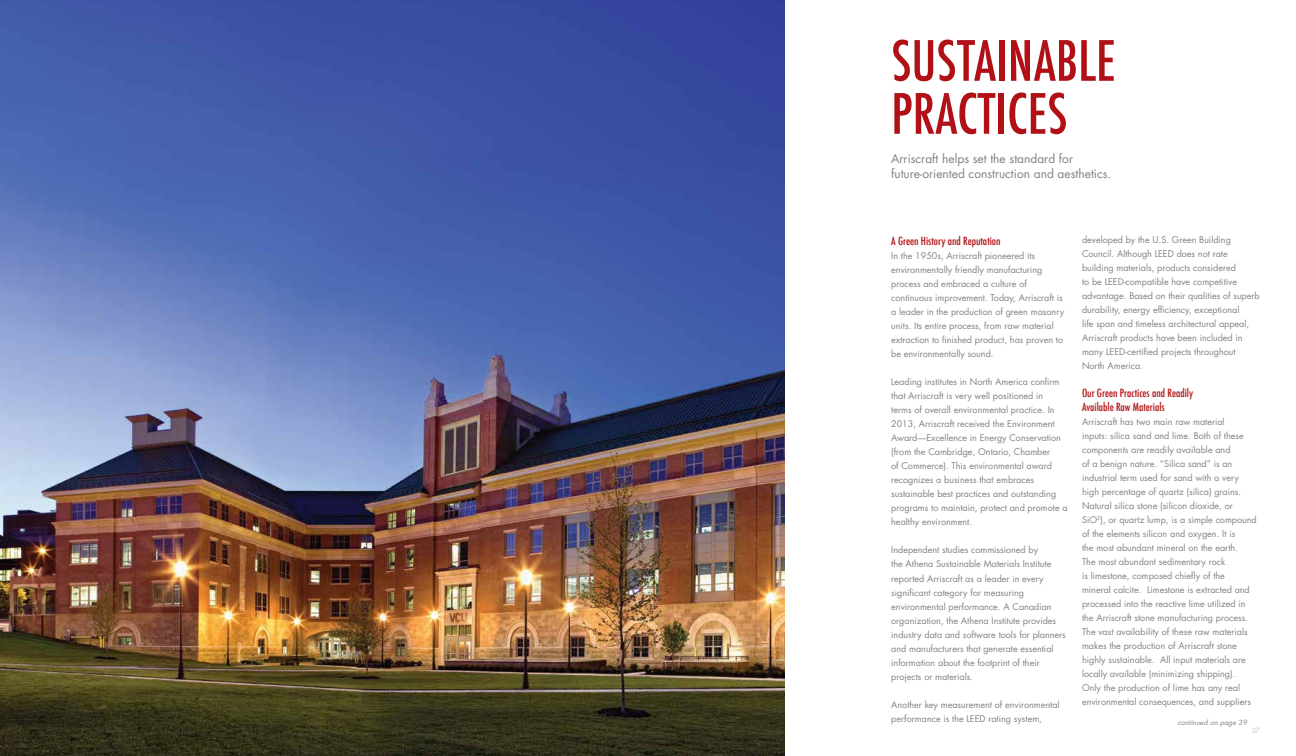
<style>
.page{position:relative;width:1296px;height:756px;background:#fff}
.page>*{position:absolute;margin:0;border:0;box-sizing:border-box;transform-origin:0 0}
.t1{font:500 condensed 54px/53px "Futura";color:#b11116}
.t2{font:12px/15px "Futura";color:#808285}
.t3{font:500 condensed 11px/14px "Futura";color:#b11116}
.t4{font:9px/14px "Futura";color:#808285}
.t5{font:italic 7px "Futura";letter-spacing:.01em;color:#808285}
.t6{font:7px "Futura";color:#c9cacc}
</style>
<div class="page">
<img style="left:0;top:0;width:785px;height:756px">
<h1 class="t1" style="left:891px;top:35px;width:226px">SUSTAINABLE<br>PRACTICES</h1>
<h2 class="t2" style="left:891px;top:151px;width:222px">Arriscraft helps set the standard for future-oriented construction and aesthetics.</h2>
<p class="t3" style="left:891px;top:234px;width:111px">A Green History and Reputation</p>
<p class="t4" style="left:891px;top:249px;width:174px">In the 1950s, Arriscraft pioneered its environmentally friendly manufacturing process and embraced a culture of continuous improvement. Today, Arriscraft is a leader in the production of green masonry units. Its entire process, from raw material extraction to finished product, has proven to be environmentally sound.</p>
<p class="t4" style="left:891px;top:375px;width:178px">Leading institutes in North America confirm that Arriscraft is very well positioned in<br>terms of overall environmental practice. In 2013, Arriscraft received the Environment Award—Excellence in Energy Conservation (from the Cambridge, Ontario, Chamber<br>of Commerce). This environmental award recognizes a business that embraces sustainable best practices and outstanding programs to maintain, protect and promote a healthy environment.</p>
<p class="t4" style="left:891px;top:543px;width:176px">Independent studies commissioned by<br>the Athena Sustainable Materials Institute reported Arriscraft as a leader in every significant category for measuring environmental performance. A Canadian organization, the Athena Institute provides industry data and software tools for planners and manufacturers that generate essential information about the footprint of their projects or materials.</p>
<p class="t4" style="left:891px;top:697px;width:170px">Another key measurement of environmental performance is the LEED rating system,</p>
<p class="t4" style="left:1082px;top:233px;width:179px">developed by the U.S. Green Building Council. Although LEED does not rate building materials, products considered<br>to be LEED-compatible have competitive advantage. Based on their qualities of superb durability, energy efficiency, exceptional<br>life span and timeless architectural appeal, Arriscraft products have been included in many LEED-certified projects throughout North America.</p>
<p class="t3" style="left:1082px;top:386px;width:113px">Our Green Practices and Readily<br>Available Raw Materials</p>
<p class="t4" style="left:1082px;top:415px;width:176px">Arriscraft has two main raw material<br>inputs: silica sand and lime. Both of these components are readily available and<br>of a benign nature. “Silica sand” is an industrial term used for sand with a very high percentage of quartz (silica) grains.<br>Natural silica stone (silicon dioxide, or SiO<sup>2</sup>), or quartz lump, is a simple compound of the elements silicon and oxygen. It is<br>the most abundant mineral on the earth.<br>The most abundant sedimentary rock<br>is limestone, composed chiefly of the<br>mineral calcite. Limestone is extracted and processed into the reactive lime utilized in the Arriscraft stone manufacturing process.<br>The vast availability of these raw materials makes the production of Arriscraft stone highly sustainable. All input materials are locally available (minimizing shipping).<br>Only the production of lime has any real environmental consequences, and suppliers</p>
<p class="t5" style="left:1178px;top:718px;width:71px">continued on page 39</p>
<p class="t6" style="left:1252px;top:725px;width:10px">37</p>
</div>
